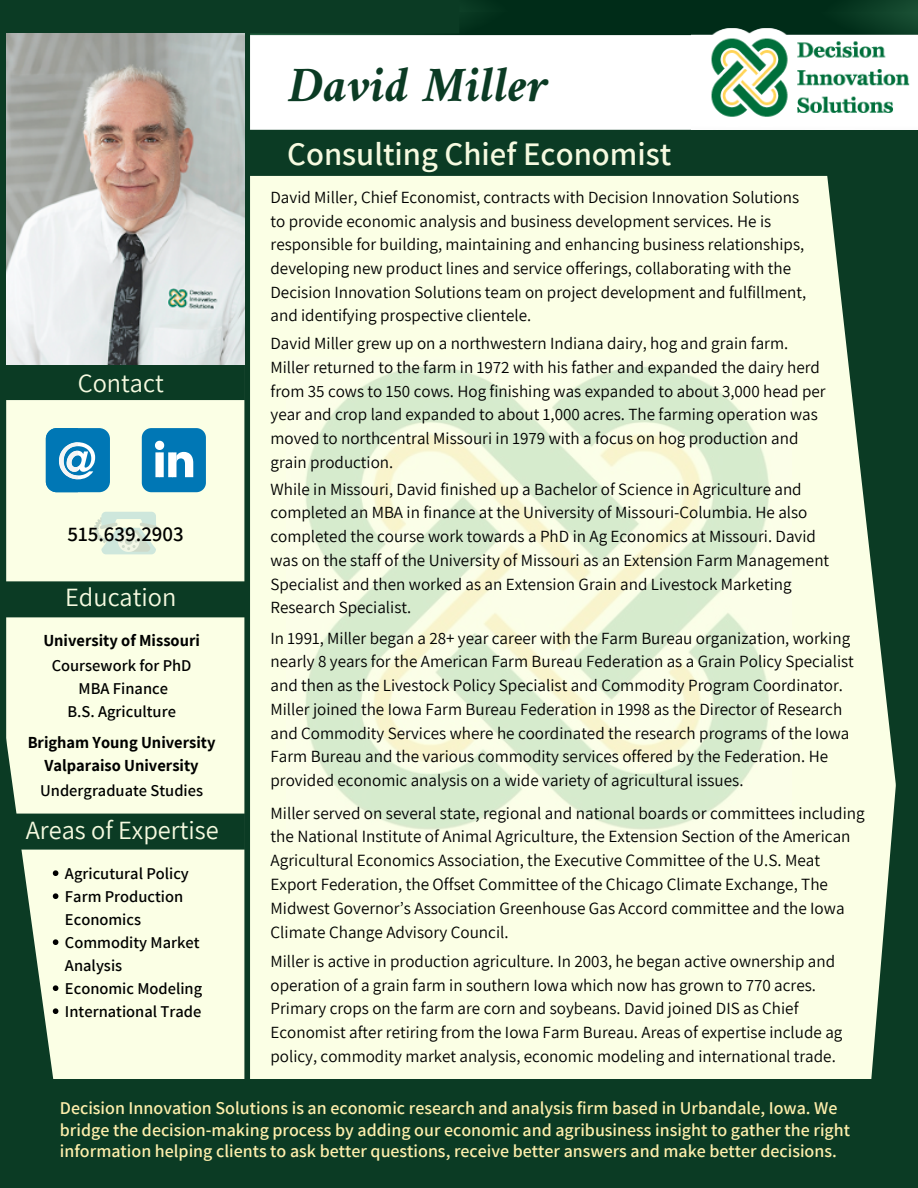
<style>
.page{position:relative;width:918px;height:1188px;background:#fff}
.page>*{position:absolute;margin:0;border:0;box-sizing:border-box;transform-origin:0 0}
.t1{font:italic 700 49.95px "Amiri";color:#0b3b24}
.t2{font:600 32.85px "Assistant";color:#f6fae0}
.t3{font:26.25px "Assistant";color:#f6fae0}
.t4{font:600 21px "Assistant";color:#000}
.t5{font:600 18px/21.1px "Assistant";color:#ffefac}
.t6{font:17.1px/23.7px "Assistant";color:#000}
.t7{font:600 16.5px/23px "Assistant";color:#000}
.t8{font:700 16.5px/23px "Assistant";color:#000;text-align:center}
</style>
<div class="page">
<div style="left:0;top:126px;width:918px;height:1062px;background:#fbffe5"></div>
<svg style="left:6px;top:736px;width:245px;height:343px"></svg>
<svg style="left:827px;top:176px;width:91px;height:482px;fill:#0b3b24"></svg>
<img style="left:250px;top:12px;width:441px;height:118px">
<div style="left:0;top:130px;width:918px;height:46px;background:#0b3b24"></div>
<div style="left:0;top:364px;width:245px;height:36px;background:#0b3b24"></div>
<img style="left:459px;top:0;width:61px;height:12px">
<img style="left:691px;top:12px;width:227px;height:118px">
<img style="left:520px;top:0;width:398px;height:12px">
<div style="left:165px;top:47px;width:505px;height:60px;background:#fff"></div>
<div style="left:0;top:0;width:459px;height:34px;background:#0b3b24"></div>
<div style="left:244px;top:10px;width:6px;height:1178px;background:#0b3b24"></div>
<div style="left:0;top:814px;width:245px;height:36px;background:#0b3b24"></div>
<div style="left:0;top:581px;width:248px;height:36px;background:#0b3b24"></div>
<div style="left:0;top:10px;width:6px;height:1178px;background:#0b3b24"></div>
<svg style="left:142px;top:428px;width:64px;height:64px;background:#3291c2"></svg>
<div style="left:46px;top:428px;width:64px;height:64px;background:#0077b5;border-radius:11px"></div>
<svg style="left:46px;top:428px;width:49px;height:64px"></svg>
<div style="left:0;top:1079px;width:918px;height:109px;background:#0b3b24"></div>
<svg style="left:871px;top:658px;width:47px;height:421px;fill:#0b3b24"></svg>
<svg style="left:94px;top:512px;width:64px;height:42px"></svg>
<img style="left:6px;top:34px;width:239px;height:330px">
<img style="left:305px;top:367px;width:464px;height:463px">
<svg style="left:53px;top:870px;width:5px;height:6px"></svg>
<svg style="left:53px;top:893px;width:5px;height:6px"></svg>
<svg style="left:53px;top:939px;width:5px;height:6px"></svg>
<svg style="left:53px;top:985px;width:5px;height:6px"></svg>
<svg style="left:53px;top:1008px;width:5px;height:6px"></svg>
<p class="t1" style="left:288px;top:54px;width:261px">David Miller</p>
<p class="t2" style="left:287px;top:132px;width:386px">Consulting Chief Economist</p>
<p class="t3" style="left:78px;top:365px;width:87px">Contact</p>
<p class="t4" style="left:68px;top:520px;width:118px">515.639.2903</p>
<p class="t3" style="left:65px;top:580px;width:113px">Education</p>
<p class="t8" style="left:43px;top:628px;width:158px">University of Missouri</p>
<p class="t7" style="left:52px;top:653px;width:141px">Coursework for PhD</p>
<p class="t7" style="left:79px;top:676px;width:91px">MBA Finance</p>
<p class="t7" style="left:67px;top:699px;width:110px">B.S. Agriculture</p>
<p class="t8" style="left:28px;top:731px;width:189px">Brigham Young University<br>Valparaiso University</p>
<p class="t7" style="left:40px;top:779px;width:164px">Undergraduate Studies</p>
<p class="t3" style="left:26px;top:812px;width:194px">Areas of Expertise</p>
<p class="t7" style="left:65px;top:861px;width:125px">Agricutural Policy</p>
<p class="t7" style="left:65px;top:884px;width:120px">Farm Production<br>Economics</p>
<p class="t7" style="left:65px;top:930px;width:136px">Commodity Market<br>Analysis</p>
<p class="t7" style="left:65px;top:976px;width:139px">Economic Modeling</p>
<p class="t7" style="left:65px;top:999px;width:138px">International Trade</p>
<p class="t6" style="left:271px;top:185px;width:537px">David Miller, Chief Economist, contracts with Decision Innovation Solutions to provide economic analysis and business development services. He is responsible for building, maintaining and enhancing business relationships, developing new product lines and service offerings, collaborating with the Decision Innovation Solutions team on project development and fulfillment, and identifying prospective clientele.</p>
<p class="t6" style="left:271px;top:331px;width:557px">David Miller grew up on a northwestern Indiana dairy, hog and grain farm.<br>Miller returned to the farm in 1972 with his father and expanded the dairy herd from 35 cows to 150 cows. Hog finishing was expanded to about 3,000 head per year and crop land expanded to about 1,000 acres. The farming operation was moved to northcentral Missouri in 1979 with a focus on hog production and grain production.</p>
<p class="t6" style="left:271px;top:477px;width:560px">While in Missouri, David finished up a Bachelor of Science in Agriculture and completed an MBA in finance at the University of Missouri-Columbia. He also completed the course work towards a PhD in Ag Economics at Missouri. David was on the staff of the University of Missouri as an Extension Farm Management Specialist and then worked as an Extension Grain and Livestock Marketing Research Specialist.</p>
<p class="t6" style="left:271px;top:626px;width:585px">In 1991, Miller began a 28+ year career with the Farm Bureau organization, working nearly 8 years for the American Farm Bureau Federation as a Grain Policy Specialist and then as the Livestock Policy Specialist and Commodity Program Coordinator.<br>Miller joined the Iowa Farm Bureau Federation in 1998 as the Director of Research and Commodity Services where he coordinated the research programs of the Iowa Farm Bureau and the various commodity services offered by the Federation. He provided economic analysis on a wide variety of agricultural issues.</p>
<p class="t6" style="left:271px;top:800px;width:596px">Miller served on several state, regional and national boards or committees including the National Institute of Animal Agriculture, the Extension Section of the American Agricultural Economics Association, the Executive Committee of the U.S. Meat Export Federation, the Offset Committee of the Chicago Climate Exchange, The Midwest Governor’s Association Greenhouse Gas Accord committee and the Iowa Climate Change Advisory Council.</p>
<p class="t6" style="left:271px;top:949px;width:573px">Miller is active in production agriculture. In 2003, he began active ownership and operation of a grain farm in southern Iowa which now has grown to 770 acres.<br>Primary crops on the farm are corn and soybeans. David joined DIS as Chief Economist after retiring from the Iowa Farm Bureau. Areas of expertise include ag policy, commodity market analysis, economic modeling and international trade.</p>
<p class="t5" style="left:60px;top:1097px;width:792px">Decision Innovation Solutions is an economic research and analysis firm based in Urbandale, Iowa. We bridge the decision-making process by adding our economic and agribusiness insight to gather the right information helping clients to ask better questions, receive better answers and make better decisions.</p>
</div>
